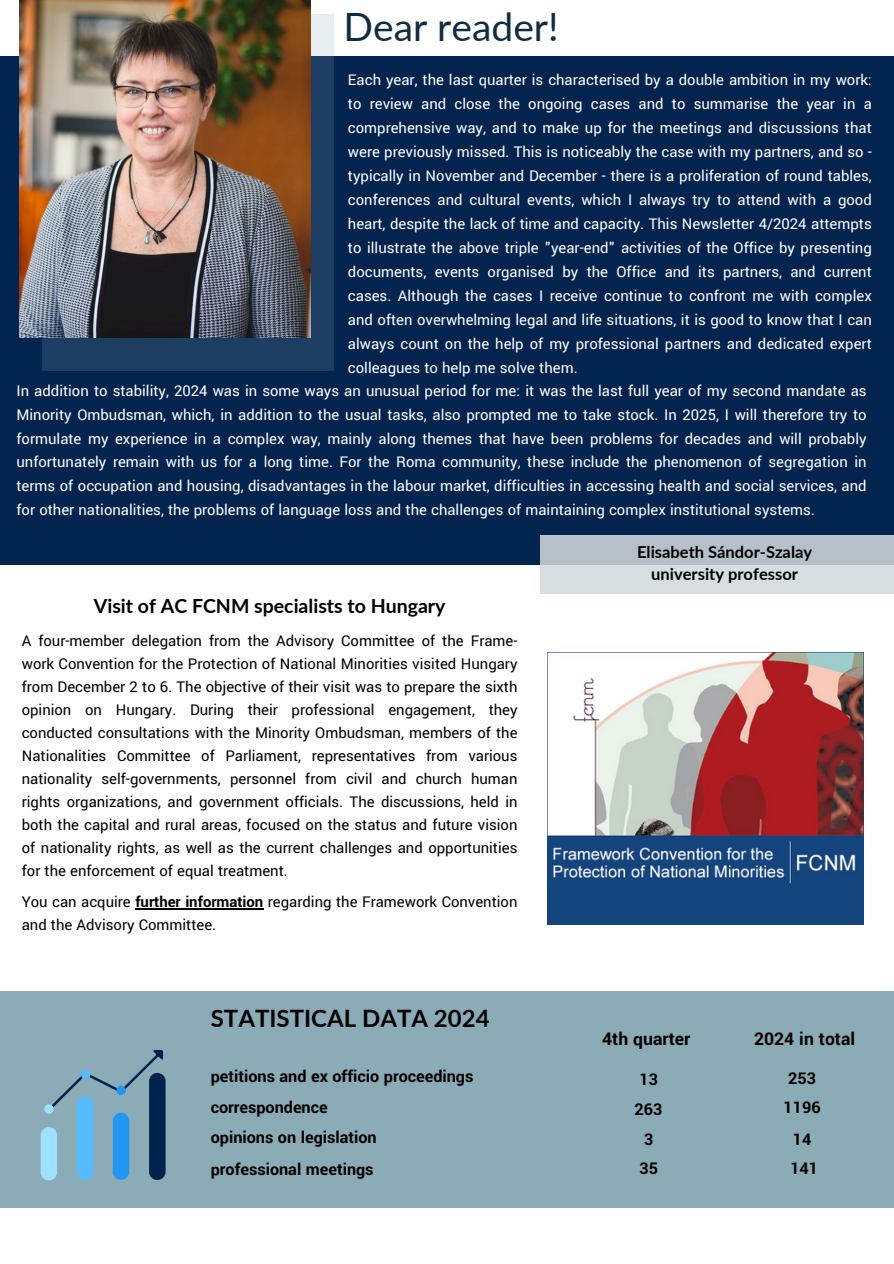
<style>
.page{position:relative;width:894px;height:1264px;background:#fff}
.page>*{position:absolute;margin:0;border:0;box-sizing:border-box;transform-origin:0 0}
.t1{font:39px "Lato";color:#102c43}
.t2{font:700 24px "Lato";color:#000}
.t3{font:700 19.5px "Lato";color:#000}
.t4{font:700 19.5px "Yantramanav";color:#000}
.t5{font:700 18px "Yantramanav";color:#000}
.t6{font:16.5px/24px "Yantramanav";color:#fff;text-align:justify}
.t7{font:16.5px/23px "Yantramanav";color:#000;text-align:justify}
.t8{font:700 16.5px/22.5px "Lato";color:#000;text-align:center}
.s1{font-weight:700}
</style>
<div class="page">
<div style="left:0;top:56px;width:893px;height:508px;background:#042450"></div>
<svg style="left:42px;top:14px;width:292px;height:356px;fill:#1d3d63"></svg>
<img style="left:20px;top:0;width:290px;height:338px">
<svg style="left:540px;top:535px;width:353px;height:58px;fill:#b7c0c8"></svg>
<img style="left:547px;top:652px;width:316px;height:272px">
<div style="left:0;top:991px;width:893px;height:216px;background:#8babb7"></div>
<hr style="left:135px;top:908px;width:128px;height:1px;background:#000">
<div style="left:41px;top:1126px;width:16px;height:54px;background:#9ce1ff;border-radius:8px"></div>
<div style="left:77px;top:1096px;width:16px;height:83px;background:#55baff;border-radius:8px"></div>
<div style="left:113px;top:1112px;width:16px;height:67px;background:#2196f3;border-radius:8px"></div>
<div style="left:149px;top:1072px;width:16px;height:107px;background:#00234c;border-radius:8px"></div>
<svg style="left:44px;top:1050px;width:119px;height:63px"></svg>
<p class="t1" style="left:343px;top:2px;width:217px">Dear reader!</p>
<p class="t6" style="left:348px;top:68px;width:525px">Each year, the last quarter is characterised by a double ambition in my work: to review and close the ongoing cases and to summarise the year in a comprehensive way, and to make up for the meetings and discussions that were previously missed. This is noticeably the case with my partners, and so - typically in November and December - there is a proliferation of round tables, conferences and cultural events, which I always try to attend with a good heart, despite the lack of time and capacity. This Newsletter 4/2024 attempts to illustrate the above triple "year-end" activities of the Office by presenting documents, events organised by the Office and its partners, and current cases. Although the cases I receive continue to confront me with complex and often overwhelming legal and life situations, it is good to know that I can always count on the help of my professional partners and dedicated expert colleagues to help me solve them.</p>
<p class="t6" style="left:17px;top:380px;width:851px">In addition to stability, 2024 was in some ways an unusual period for me: it was the last full year of my second mandate as Minority Ombudsman, which, in addition to the usual tasks, also prompted me to take stock. In 2025, I will therefore try to formulate my experience in a complex way, mainly along themes that have been problems for decades and will probably unfortunately remain with us for a long time. For the Roma community, these include the phenomenon of segregation in terms of occupation and housing, disadvantages in the labour market, difficulties in accessing health and social services, and for other nationalities, the problems of language loss and the challenges of maintaining complex institutional systems.</p>
<h3 class="t3" style="left:94px;top:594px;width:353px">Visit of AC FCNM specialists to Hungary</h3>
<h3 class="t7" style="left:22px;top:629px;width:497px">A four-member delegation from the Advisory Committee of the Frame&shy;work Convention for the Protection of National Minorities visited Hungary from December 2 to 6. The objective of their visit was to prepare the sixth opinion on Hungary. During their professional engagement, they conducted consultations with the Minority Ombudsman, members of the Nationalities Committee of Parliament, representatives from various nationality self-governments, personnel from civil and church human rights organizations, and government officials. The discussions, held in both the capital and rural areas, focused on the status and future vision of nationality rights, as well as the current challenges and opportunities for the enforcement of equal treatment.</h3>
<h3 class="t7" style="left:22px;top:890px;width:497px">You can acquire <span class="s1">further information</span> regarding the Framework Convention and the Advisory Committee.</h3>
<h3 class="t2" style="left:211px;top:1003px;width:280px">STATISTICAL DATA 2024</h3>
<h3 class="t5" style="left:211px;top:1065px;width:264px">petitions and ex officio proceedings</h3>
<h3 class="t5" style="left:211px;top:1095px;width:118px">correspondence</h3>
<h3 class="t5" style="left:211px;top:1125px;width:167px">opinions on legislation</h3>
<p class="t5" style="left:211px;top:1158px;width:164px">professional meetings</p>
<h3 class="t8" style="left:637px;top:540px;width:176px">Elisabeth Sándor-Szalay university professor</h3>
<p class="t4" style="left:602px;top:1026px;width:89px">4th quarter</p>
<p class="t4" style="left:753px;top:1026px;width:103px">2024 in total</p>
<p class="t5" style="left:639px;top:1068px;width:20px">13</p>
<h3 class="t5" style="left:787px;top:1066px;width:29px">253</h3>
<p class="t5" style="left:634px;top:1097px;width:29px">263</p>
<p class="t5" style="left:783px;top:1095px;width:39px">1196</p>
<h1 class="t5" style="left:644px;top:1128px;width:11px">3</h1>
<h4 class="t5" style="left:639px;top:1157px;width:20px">35</h4>
<p class="t5" style="left:792px;top:1128px;width:20px">14</p>
<h2 class="t5" style="left:790px;top:1157px;width:29px">141</h2>
</div>
